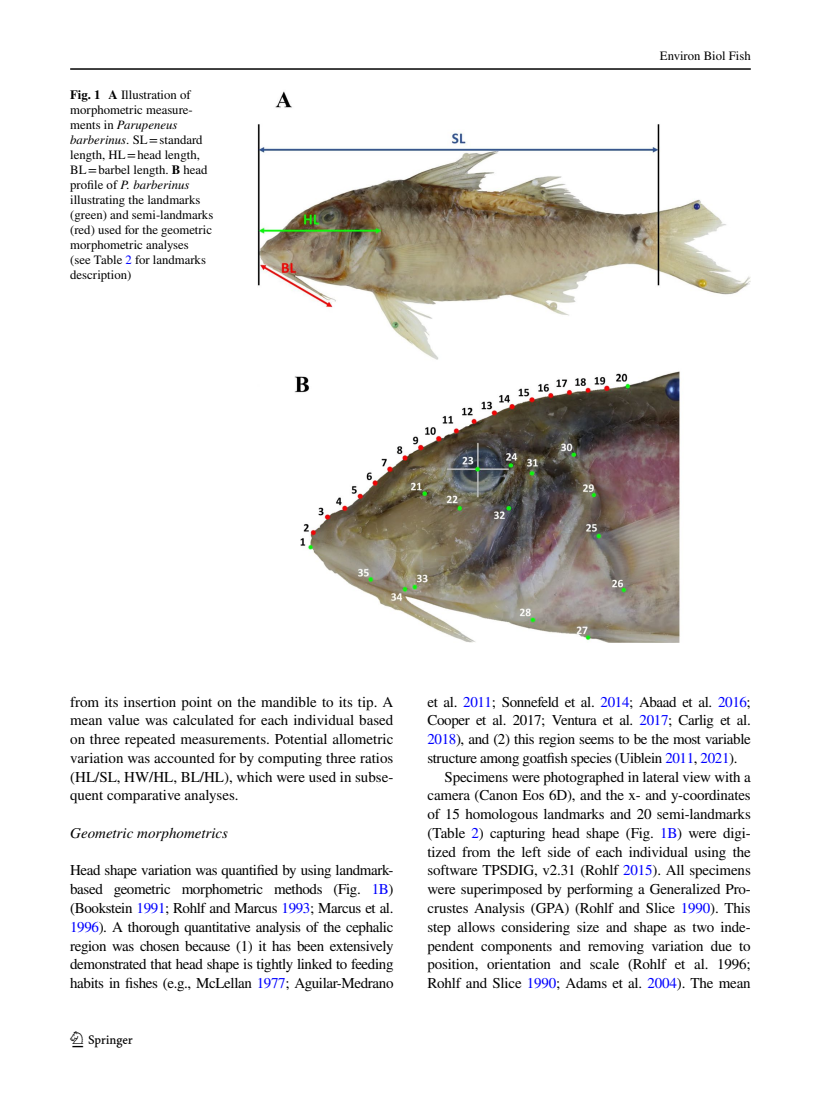
<style>
.page{position:relative;width:821px;height:1106px;background:#fff}
.page>*{position:absolute;margin:0;border:0;box-sizing:border-box;transform-origin:0 0}
.t1{font:22.5px "Springnew Regular 2";color:#000}
.t2{font:15px/18.8px "STIX";letter-spacing:-.01em;color:#000;text-align:justify}
.t3{font:italic 15px "STIX";color:#000}
.t4{font:12.75px/15px "STIX";color:#000}
.s1{font-weight:700}
.s2{font-style:italic}
.s3{color:#00f}
</style>
<div class="page">
<hr style="left:70px;top:68px;width:680px;height:2px;background:#000">
<img style="left:257px;top:91px;width:493px;height:551px">
<p class="t4" style="left:70px;top:88px;width:145px"><span class="s1">Fig. 1 A</span> Illustration of morphometric measure&shy;ments in <span class="s2">Parupeneus barberinus</span>. SL=standard length, HL=head length,<br>BL=barbel length. <span class="s1">B</span> head profile of <span class="s2">P. barberinus </span>illustrating the landmarks (green) and semi-landmarks (red) used for the geometric morphometric analyses<br>(see Table <span class="s3">2</span> for landmarks description)</p>
<p class="t4" style="left:660px;top:49px;width:92px">Environ Biol Fish</p>
<p class="t2" style="left:70px;top:693px;width:325px">from its insertion point on the mandible to its tip. A mean value was calculated for each individual based on three repeated measurements. Potential allometric variation was accounted for by computing three ratios (HL/SL, HW/HL, BL/HL), which were used in subse&shy;quent comparative analyses.</p>
<p class="t3" style="left:70px;top:822px;width:159px">Geometric morphometrics</p>
<p class="t2" style="left:70px;top:862px;width:325px">Head shape variation was quantified by using landmark&shy;based geometric morphometric methods (Fig. <span class="s3">1B</span>) (Bookstein <span class="s3">1991</span>; Rohlf and Marcus <span class="s3">1993</span>; Marcus et al.<br><span class="s3">1996</span>). A thorough quantitative analysis of the cephalic region was chosen because (1) it has been extensively demonstrated that head shape is tightly linked to feeding habits in fishes (e.g., McLellan <span class="s3">1977</span>; Aguilar-Medrano</p>
<h1 class="t1" style="left:72px;top:1031px;width:62px">1 3</h1>
<p class="t2" style="left:427px;top:693px;width:325px">et al. <span class="s3">2011</span>; Sonnefeld et al. <span class="s3">2014</span>; Abaad et al. <span class="s3">2016</span>;</p>
<p class="t2" style="left:427px;top:712px;width:325px">Cooper et al. 2017; Ventura et al. <span class="s3">2017</span>; Carlig et al.</p>
<p class="t2" style="left:427px;top:730px;width:325px"><span class="s3">2018</span>), and (2) this region seems to be the most variable</p>
<p class="t2" style="left:427px;top:749px;width:311px">structure among goatfish species (Uiblein <span class="s3">2011</span>, <span class="s3">2021</span>).</p>
<p class="t2" style="left:444px;top:768px;width:308px">Specimens were photographed in lateral view with a</p>
<p class="t2" style="left:427px;top:787px;width:325px">camera (Canon Eos 6D), and the x- and y-coordinates</p>
<p class="t2" style="left:427px;top:805px;width:325px">of 15 homologous landmarks and 20 semi-landmarks</p>
<p class="t2" style="left:427px;top:824px;width:325px">(Table <span class="s3">2</span>) capturing head shape (Fig. <span class="s3">1B</span>) were digi-</p>
<p class="t2" style="left:427px;top:843px;width:325px">tized from the left side of each individual using the</p>
<p class="t2" style="left:427px;top:862px;width:325px">software TPSDIG, v2.31 (Rohlf <span class="s3">2015</span>). All specimens</p>
<p class="t2" style="left:427px;top:880px;width:325px">were superimposed by performing a Generalized Pro-</p>
<p class="t2" style="left:427px;top:899px;width:325px">crustes Analysis (GPA) (Rohlf and Slice <span class="s3">1990</span>). This</p>
<p class="t2" style="left:427px;top:918px;width:325px">step allows considering size and shape as two inde-</p>
<p class="t2" style="left:427px;top:937px;width:325px">pendent components and removing variation due to</p>
<p class="t2" style="left:427px;top:955px;width:325px">position, orientation and scale (Rohlf et al. 1996;</p>
<p class="t2" style="left:427px;top:974px;width:325px">Rohlf and Slice <span class="s3">1990</span>; Adams et al. <span class="s3">2004</span>). The mean</p>
</div>
